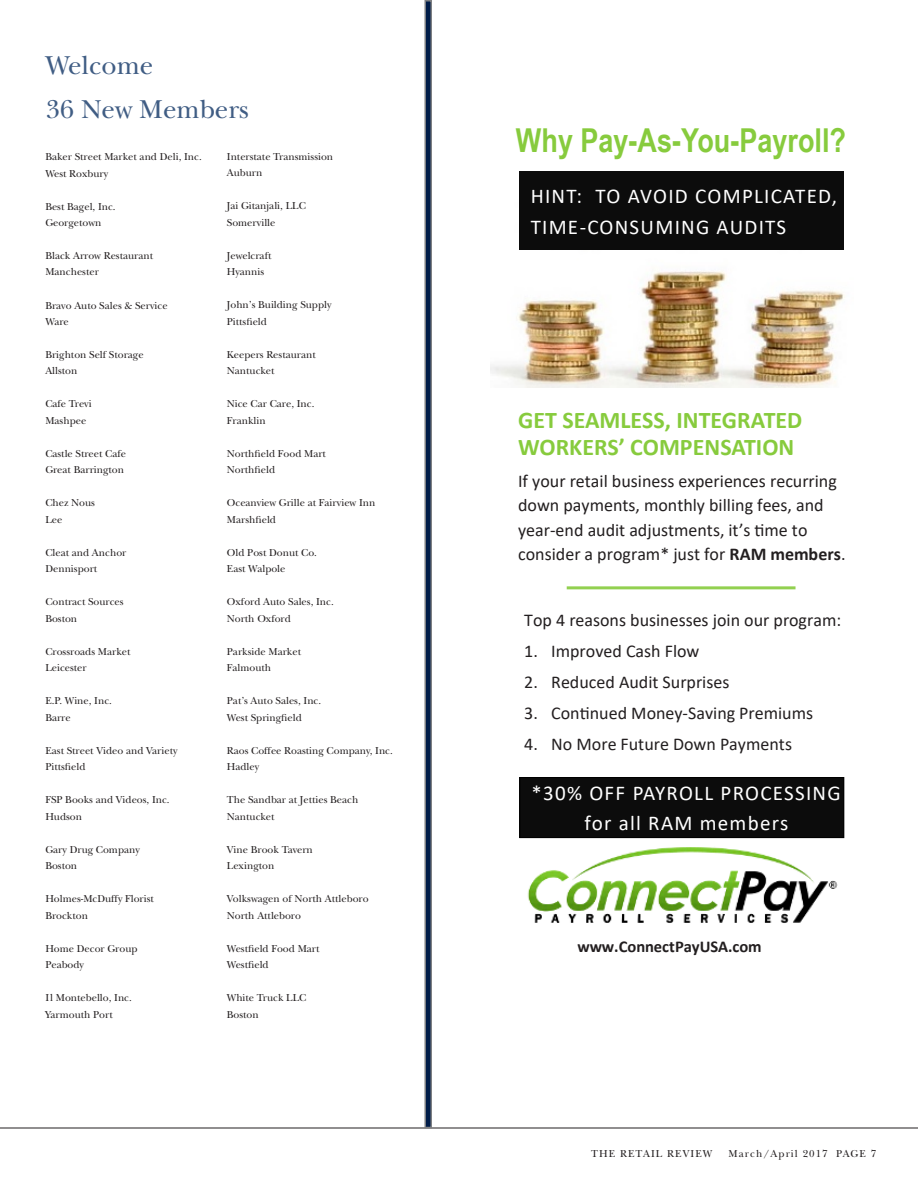
<style>
.page{position:relative;width:918px;height:1188px;background:#fff}
.page>*{position:absolute;margin:0;border:0;box-sizing:border-box;transform-origin:0 0}
.t1{font:700 33px "Arial Narrow";color:#87cb3d}
.t2{font:27px/44px "New Baskerville Std";color:#405d84}
.t3{font:700 24px/27.6px "Calibri";color:#87cb3d}
.t4{font:21.15px "Calibri";letter-spacing:.06em;color:#fff}
.t5{font:21px/30.6px "Calibri";letter-spacing:.055em;color:#fff}
.t6{font:18px/24.2px "Calibri";color:#231f20}
.t7{font:700 16.5px "Calibri";color:#231f20}
.t8{font:10.5px/16.5px "New Baskerville Std";color:#231f20}
.t9{font:10.5px "New Baskerville Std";letter-spacing:.1em;color:#231f20}
.s1{font-weight:700}
</style>
<div class="page">
<hr style="left:0;top:1128px;width:918px;height:1px;background:#231f20">
<svg style="left:424px;top:0;width:8px;height:1128px;background:#3f516e"></svg>
<img style="left:490px;top:171px;width:355px;height:217px">
<div style="left:520px;top:171px;width:324px;height:79px;background:#0c0c0c"></div>
<img style="left:519px;top:838px;width:323px;height:85px">
<div style="left:520px;top:778px;width:324px;height:60px;background:#0c0c0c"></div>
<div style="left:519px;top:777px;width:325px;height:61px;border:1px solid #000"></div>
<hr style="left:567px;top:586px;width:229px;height:3px;background:#92d050">
<h2 class="t2" style="left:45px;top:44px;width:205px">Welcome<br>36 New Members</h2>
<p class="t8" style="left:45px;top:148px;width:158px">Baker Street Market and Deli, Inc.<br>West Roxbury</p>
<p class="t8" style="left:45px;top:198px;width:72px">Best Bagel, Inc.<br>Georgetown</p>
<p class="t8" style="left:45px;top:247px;width:109px">Black Arrow Restaurant<br>Manchester</p>
<p class="t8" style="left:45px;top:297px;width:124px">Bravo Auto Sales &amp; Service<br>Ware</p>
<p class="t8" style="left:45px;top:346px;width:100px">Brighton Self Storage<br>Allston</p>
<p class="t8" style="left:45px;top:396px;width:48px">Cafe Trevi<br>Mashpee</p>
<p class="t8" style="left:45px;top:445px;width:82px">Castle Street Cafe<br>Great Barrington</p>
<p class="t8" style="left:45px;top:495px;width:51px">Chez Nous<br>Lee</p>
<p class="t8" style="left:45px;top:544px;width:83px">Cleat and Anchor<br>Dennisport</p>
<p class="t8" style="left:45px;top:594px;width:80px">Contract Sources<br>Boston</p>
<p class="t8" style="left:45px;top:643px;width:87px">Crossroads Market<br>Leicester</p>
<p class="t8" style="left:45px;top:693px;width:68px">E.P. Wine, Inc.<br>Barre</p>
<p class="t8" style="left:45px;top:742px;width:134px">East Street Video and Variety<br>Pittsfield</p>
<p class="t8" style="left:45px;top:792px;width:126px">FSP Books and Videos, Inc.<br>Hudson</p>
<p class="t8" style="left:45px;top:841px;width:96px">Gary Drug Company<br>Boston</p>
<p class="t8" style="left:45px;top:891px;width:110px">Holmes-McDuffy Florist<br>Brockton</p>
<p class="t8" style="left:45px;top:940px;width:94px">Home Decor Group<br>Peabody</p>
<p class="t8" style="left:45px;top:990px;width:88px">Il Montebello, Inc.<br>Yarmouth Port</p>
<p class="t8" style="left:227px;top:148px;width:108px">Interstate Transmission<br>Auburn</p>
<p class="t8" style="left:227px;top:198px;width:80px">Jai Gitanjali, LLC<br>Somerville</p>
<p class="t8" style="left:227px;top:247px;width:46px">Jewelcraft<br>Hyannis</p>
<p class="t8" style="left:227px;top:297px;width:106px">John’s Building Supply<br>Pittsfield</p>
<p class="t8" style="left:227px;top:346px;width:90px">Keepers Restaurant<br>Nantucket</p>
<p class="t8" style="left:227px;top:396px;width:89px">Nice Car Care, Inc.<br>Franklin</p>
<p class="t8" style="left:227px;top:445px;width:101px">Northfield Food Mart<br>Northfield</p>
<p class="t8" style="left:227px;top:495px;width:150px">Oceanview Grille at Fairview Inn<br>Marshfield</p>
<p class="t8" style="left:227px;top:544px;width:92px">Old Post Donut Co.<br>East Walpole</p>
<p class="t8" style="left:227px;top:594px;width:108px">Oxford Auto Sales, Inc.<br>North Oxford</p>
<p class="t8" style="left:227px;top:643px;width:76px">Parkside Market<br>Falmouth</p>
<p class="t8" style="left:227px;top:693px;width:96px">Pat’s Auto Sales, Inc.<br>West Springfield</p>
<p class="t8" style="left:227px;top:742px;width:167px">Raos Coffee Roasting Company, Inc.<br>Hadley</p>
<p class="t8" style="left:227px;top:792px;width:133px">The Sandbar at Jetties Beach<br>Nantucket</p>
<p class="t8" style="left:227px;top:841px;width:87px">Vine Brook Tavern<br>Lexington</p>
<p class="t8" style="left:227px;top:891px;width:143px">Volkswagen of North Attleboro<br>North Attleboro</p>
<p class="t8" style="left:227px;top:940px;width:94px">Westfield Food Mart<br>Westfield</p>
<p class="t8" style="left:227px;top:990px;width:81px">White Truck LLC<br>Boston</p>
<h1 class="t1" style="left:516px;top:115px;width:332px">Why Pay-As-You-Payroll?</h1>
<h3 class="t5" style="left:531px;top:180px;width:308px">HINT: TO AVOID COMPLICATED,<br>TIME-CONSUMING AUDITS</h3>
<h3 class="t3" style="left:518px;top:405px;width:286px">GET SEAMLESS, INTEGRATED<br>WORKERS’ COMPENSATION</h3>
<h3 class="t6" style="left:518px;top:469px;width:329px">If your retail business experiences recurring down payments, monthly billing fees, and year-end audit adjustments, it’s time to consider a program* just for <span class="s1">RAM members</span>.</h3>
<h3 class="t6" style="left:524px;top:607px;width:319px">Top 4 reasons businesses join our program:</h3>
<h3 class="t6" style="left:524px;top:638px;width:177px">1. Improved Cash Flow</h3>
<h3 class="t6" style="left:524px;top:669px;width:207px">2. Reduced Audit Surprises</h3>
<h3 class="t6" style="left:524px;top:700px;width:291px">3. Continued Money-Saving Premiums</h3>
<h3 class="t6" style="left:524px;top:731px;width:269px">4. No More Future Down Payments</h3>
<h3 class="t5" style="left:532px;top:777px;width:311px">*30% OFF PAYROLL PROCESSING</h3>
<h3 class="t4" style="left:585px;top:808px;width:205px">for all RAM members</h3>
<h3 class="t7" style="left:577px;top:935px;width:186px">www.ConnectPayUSA.com</h3>
<p class="t9" style="left:591px;top:1147px;width:123px">THE RETAIL REVIEW</p>
<p class="t9" style="left:729px;top:1147px;width:149px">March/April 2017 PAGE 7</p>
</div>
